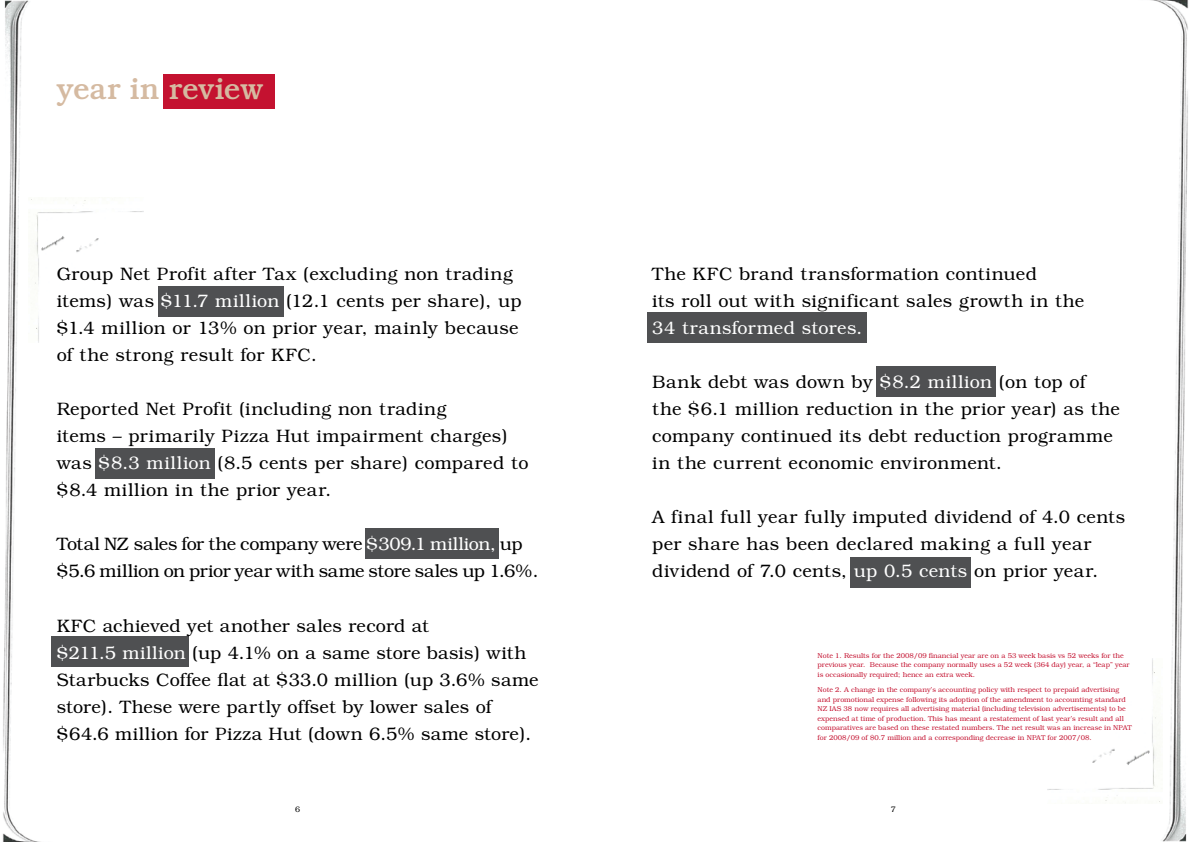
<style>
.page{position:relative;width:1191px;height:842px;background:#fff}
.page>*{position:absolute;margin:0;border:0;box-sizing:border-box;transform-origin:0 0}
.t1{font:500 30px "Bookman";color:#d5baa1}
.t2{font:300 18px/27px "Bookman";letter-spacing:.02em;color:#000}
.t3{font:300 18px/27px "Bookman";letter-spacing:-.015em;color:#000}
.t4{font:300 18px "Bookman";letter-spacing:.025em;color:#fff}
.t5{font:300 8px "Bookman";color:#000}
.t6{font:300 7px/9.5px "Bookman";color:#c41230}
.s1{color:#fff}
</style>
<div class="page">
<img style="left:2px;top:0;width:64px;height:842px">
<img style="left:1150px;top:0;width:39px;height:842px">
<img style="left:1047px;top:658px;width:115px;height:145px">
<div style="left:647px;top:313px;width:219px;height:30px;background:#4f5052"></div>
<div style="left:850px;top:557px;width:121px;height:30px;background:#4f5052"></div>
<div style="left:876px;top:366px;width:120px;height:31px;background:#4f5052"></div>
<img style="left:28px;top:197px;width:115px;height:145px">
<div style="left:52px;top:637px;width:137px;height:30px;background:#4f5052"></div>
<div style="left:365px;top:529px;width:133px;height:30px;background:#4f5052"></div>
<div style="left:95px;top:448px;width:120px;height:31px;background:#4f5052"></div>
<div style="left:158px;top:286px;width:125px;height:30px;background:#4f5052"></div>
<div style="left:164px;top:74px;width:111px;height:34px;background:#c41230"></div>
<h1 class="t1" style="left:57px;top:72px;width:208px">year in review</h1>
<p class="t2" style="left:57px;top:261px;width:466px">Group Net Profit after Tax (excluding non trading items) was <span class="s1">$11.7 million</span> (12.1 cents per share), up $1.4 million or 13% on prior year, mainly because of the strong result for KFC.</p>
<p class="t2" style="left:57px;top:396px;width:473px">Reported Net Profit (including non trading<br>items – primarily Pizza Hut impairment charges) was <span class="s1">$8.3 million</span> (8.5 cents per share) compared to $8.4 million in the prior year.</p>
<p class="t3" style="left:57px;top:531px;width:483px">Total NZ sales for the company were <span class="s1">$309.1 million,</span> up $5.6 million on prior year with same store sales up 1.6%.</p>
<p class="t2" style="left:57px;top:612px;width:483px">KFC achieved yet another sales record at<br><span class="s1">$211.5 million</span> (up 4.1% on a same store basis) with Starbucks Coffee flat at $33.0 million (up 3.6% same store). These were partly offset by lower sales of $64.6 million for Pizza Hut (down 6.5% same store).</p>
<p class="t5" style="left:295px;top:805px;width:6px">6</p>
<p class="t2" style="left:652px;top:261px;width:433px">The KFC brand transformation continued<br>its roll out with significant sales growth in the</p>
<p class="t4" style="left:652px;top:318px;width:211px">34 transformed stores.</p>
<p class="t2" style="left:652px;top:369px;width:469px">Bank debt was down by <span class="s1">$8.2 million</span> (on top of<br>the $6.1 million reduction in the prior year) as the company continued its debt reduction programme in the current economic environment.</p>
<p class="t2" style="left:652px;top:504px;width:474px">A final full year fully imputed dividend of 4.0 cents per share has been declared making a full year dividend of 7.0 cents, <span class="s1">up 0.5 cents</span> on prior year.</p>
<p class="t6" style="left:817px;top:651px;width:313px">Note 1. Results for the 2008/09 financial year are on a 53 week basis vs 52 weeks for the previous year. Because the company normally uses a 52 week (364 day) year, a “leap” year is occasionally required; hence an extra week.</p>
<p class="t6" style="left:817px;top:685px;width:316px">Note 2. A change in the company’s accounting policy with respect to prepaid advertising and promotional expense following its adoption of the amendment to accounting standard NZ IAS 38 now requires all advertising material (including television advertisements) to be expensed at time of production. This has meant a restatement of last year’s result and all comparatives are based on these restated numbers. The net result was an increase in NPAT for 2008/09 of $0.7 million and a corresponding decrease in NPAT for 2007/08.</p>
<p class="t5" style="left:890px;top:805px;width:6px">7</p>
</div>
